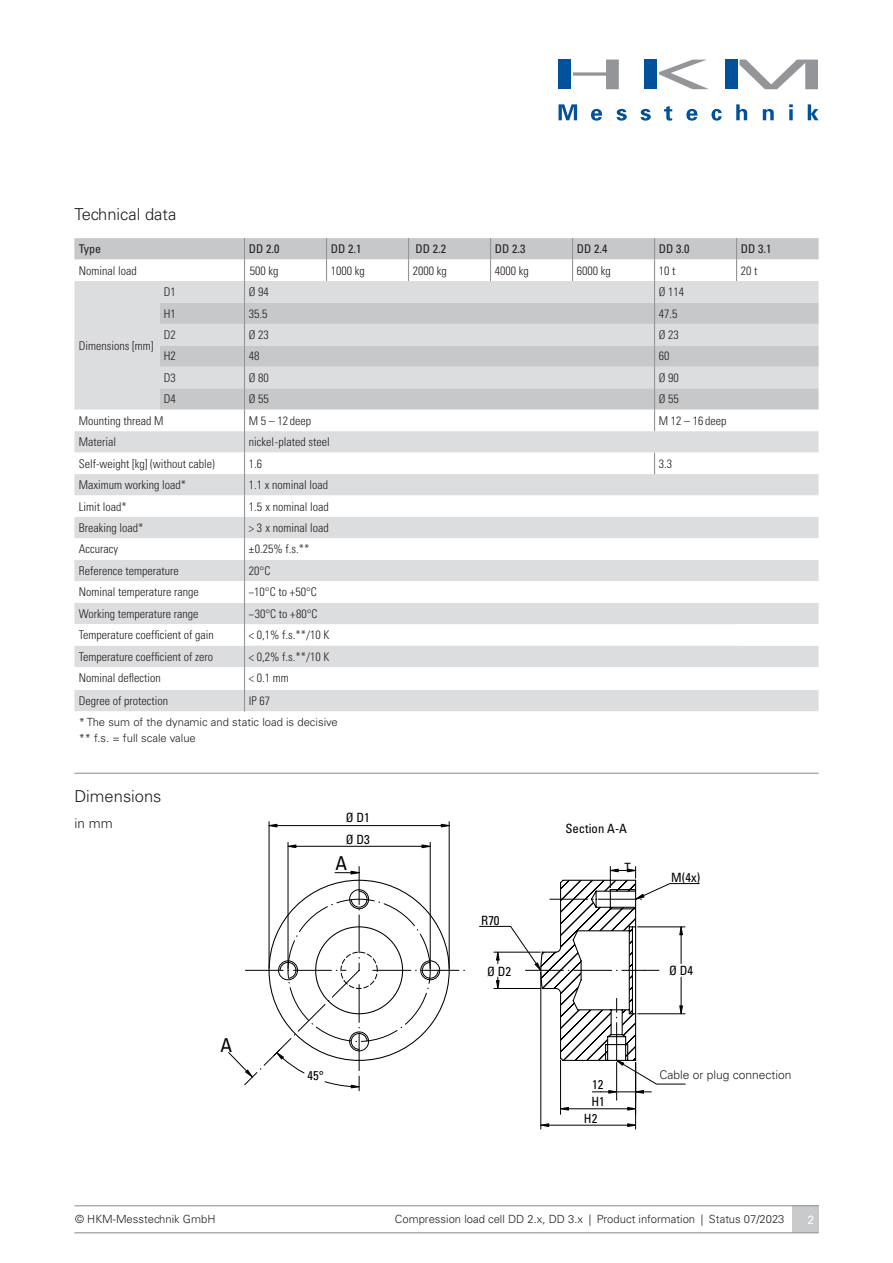
<style>
.page{position:relative;width:893px;height:1263px;background:#fff}
.page>*{position:absolute;margin:0;border:0;box-sizing:border-box;transform-origin:0 0}
.t1{font:condensed 19.05px "Univers LT Std";color:#000001}
.t2{font:300 16.5px "Univers LT Std";color:#231f20}
.t3{font:300 13.5px "Univers LT Std";color:#231f20}
.t4{font:condensed 12.75px/17.1px "Univers LT Std";color:#000001;text-align:center}
.t5{font:300 condensed 12px "Univers LT Std";color:#231f20}
.t6{font:condensed 12px "Univers LT Std";color:#231f20}
.t7{font:300 12px "Univers LT Std";color:#231f20}
.t8{font:12px "Univers LT Std";color:#fff}
.t9{font:300 11.25px/16.5px "Univers LT Std";color:#231f20}
</style>
<div class="page">
<svg style="left:559px;top:104px;width:18px;height:16px"></svg>
<svg style="left:591px;top:109px;width:11px;height:12px"></svg>
<svg style="left:617px;top:109px;width:10px;height:12px"></svg>
<svg style="left:641px;top:109px;width:10px;height:12px"></svg>
<svg style="left:664px;top:106px;width:8px;height:15px"></svg>
<svg style="left:686px;top:109px;width:11px;height:12px"></svg>
<svg style="left:711px;top:109px;width:11px;height:12px"></svg>
<svg style="left:736px;top:104px;width:11px;height:16px"></svg>
<svg style="left:763px;top:109px;width:11px;height:11px"></svg>
<svg style="left:789px;top:109px;width:4px;height:11px"></svg>
<svg style="left:789px;top:104px;width:4px;height:3px"></svg>
<svg style="left:808px;top:104px;width:11px;height:16px"></svg>
<div style="left:558px;top:60px;width:13px;height:29px;background:#01529b"></div>
<div style="left:644px;top:60px;width:13px;height:29px;background:#01529b"></div>
<div style="left:725px;top:60px;width:13px;height:29px;background:#01529b"></div>
<svg style="left:573px;top:60px;width:46px;height:29px"></svg>
<svg style="left:659px;top:60px;width:49px;height:29px"></svg>
<svg style="left:739px;top:60px;width:79px;height:29px"></svg>
<div style="left:792px;top:1205px;width:27px;height:28px;background:#c9cacc"></div>
<hr style="left:74px;top:1205px;width:745px;height:1px;background:#939598">
<hr style="left:74px;top:1232px;width:745px;height:1px;background:#939598">
<hr style="left:74px;top:773px;width:745px;height:1px;background:#939598">
<svg style="left:74px;top:238px;width:745px;height:473px"></svg>
<hr style="left:269px;top:822px;width:1px;height:146px;background:#000001">
<hr style="left:449px;top:822px;width:1px;height:146px;background:#000001">
<hr style="left:541px;top:972px;width:1px;height:157px;background:#000001">
<hr style="left:635px;top:1062px;width:1px;height:67px;background:#000001">
<svg style="left:268px;top:824px;width:431px;height:303px"></svg>
<svg style="left:228px;top:1052px;width:25px;height:25px"></svg>
<svg style="left:268px;top:879px;width:369px;height:183px"></svg>
<h2 class="t2" style="left:74px;top:205px;width:104px">Technical data</h2>
<p class="t6" style="left:79px;top:241px;width:24px">Type</p>
<p class="t6" style="left:249px;top:241px;width:32px">DD 2.0</p>
<p class="t6" style="left:331px;top:241px;width:32px">DD 2.1</p>
<p class="t6" style="left:415px;top:241px;width:32px">DD 2.2</p>
<p class="t6" style="left:495px;top:241px;width:32px">DD 2.3</p>
<p class="t6" style="left:577px;top:241px;width:32px">DD 2.4</p>
<p class="t6" style="left:659px;top:241px;width:32px">DD 3.0</p>
<p class="t6" style="left:741px;top:241px;width:32px">DD 3.1</p>
<p class="t5" style="left:79px;top:263px;width:59px">Nominal load</p>
<p class="t5" style="left:250px;top:263px;width:30px">500 kg</p>
<p class="t5" style="left:331px;top:263px;width:35px">1000 kg</p>
<p class="t5" style="left:413px;top:263px;width:35px">2000 kg</p>
<p class="t5" style="left:495px;top:263px;width:35px">4000 kg</p>
<p class="t5" style="left:577px;top:263px;width:35px">6000 kg</p>
<p class="t5" style="left:659px;top:263px;width:18px">10 t</p>
<p class="t5" style="left:741px;top:263px;width:18px">20 t</p>
<p class="t5" style="left:79px;top:338px;width:76px">Dimensions [mm]</p>
<p class="t5" style="left:164px;top:285px;width:13px">D1</p>
<p class="t5" style="left:249px;top:285px;width:21px">Ø 94</p>
<p class="t5" style="left:659px;top:285px;width:27px">Ø 114</p>
<p class="t5" style="left:164px;top:306px;width:13px">H1</p>
<p class="t5" style="left:249px;top:306px;width:20px">35.5</p>
<p class="t5" style="left:659px;top:306px;width:20px">47.5</p>
<p class="t5" style="left:164px;top:328px;width:13px">D2</p>
<p class="t5" style="left:249px;top:328px;width:21px">Ø 23</p>
<p class="t5" style="left:659px;top:328px;width:21px">Ø 23</p>
<p class="t5" style="left:164px;top:349px;width:13px">H2</p>
<p class="t5" style="left:249px;top:349px;width:12px">48</p>
<p class="t5" style="left:659px;top:349px;width:12px">60</p>
<p class="t5" style="left:164px;top:370px;width:13px">D3</p>
<p class="t5" style="left:249px;top:370px;width:21px">Ø 80</p>
<p class="t5" style="left:659px;top:370px;width:21px">Ø 90</p>
<p class="t5" style="left:164px;top:392px;width:13px">D4</p>
<p class="t5" style="left:249px;top:392px;width:21px">Ø 55</p>
<p class="t5" style="left:659px;top:392px;width:21px">Ø 55</p>
<p class="t5" style="left:79px;top:413px;width:86px">Mounting thread M</p>
<p class="t5" style="left:249px;top:413px;width:64px">M 5 – 12 deep</p>
<p class="t5" style="left:659px;top:413px;width:69px">M 12 – 16 deep</p>
<p class="t5" style="left:79px;top:435px;width:39px">Material</p>
<p class="t5" style="left:249px;top:435px;width:82px">nickel-plated steel</p>
<p class="t5" style="left:79px;top:456px;width:137px">Self-weight [kg] (without cable)</p>
<p class="t5" style="left:249px;top:456px;width:15px">1.6</p>
<p class="t5" style="left:659px;top:456px;width:15px">3.3</p>
<p class="t5" style="left:79px;top:478px;width:109px">Maximum working load*</p>
<p class="t5" style="left:249px;top:478px;width:81px">1.1 x nominal load</p>
<p class="t5" style="left:79px;top:499px;width:49px">Limit load*</p>
<p class="t5" style="left:249px;top:499px;width:81px">1.5 x nominal load</p>
<p class="t5" style="left:79px;top:521px;width:66px">Breaking load*</p>
<p class="t5" style="left:249px;top:521px;width:81px">&gt; 3 x nominal load</p>
<p class="t5" style="left:79px;top:542px;width:41px">Accuracy</p>
<p class="t5" style="left:249px;top:542px;width:62px">±0.25% f.s.**</p>
<p class="t5" style="left:79px;top:563px;width:101px">Reference temperature</p>
<p class="t5" style="left:249px;top:563px;width:23px">20°C</p>
<p class="t5" style="left:79px;top:585px;width:121px">Nominal temperature range</p>
<p class="t5" style="left:249px;top:585px;width:70px">−10°C to +50°C</p>
<p class="t5" style="left:79px;top:606px;width:121px">Working temperature range</p>
<p class="t5" style="left:249px;top:606px;width:70px">−30°C to +80°C</p>
<p class="t5" style="left:79px;top:628px;width:137px">Temperature coefficient of gain</p>
<p class="t5" style="left:249px;top:628px;width:82px">&lt; 0,1% f.s.**/10 K</p>
<p class="t5" style="left:79px;top:649px;width:136px">Temperature coefficient of zero</p>
<p class="t5" style="left:249px;top:649px;width:82px">&lt; 0,2% f.s.**/10 K</p>
<p class="t5" style="left:79px;top:671px;width:83px">Nominal deflection</p>
<p class="t5" style="left:249px;top:671px;width:41px">&lt; 0.1 mm</p>
<p class="t5" style="left:79px;top:694px;width:91px">Degree of protection</p>
<p class="t5" style="left:249px;top:694px;width:23px">IP 67</p>
<p class="t9" style="left:79px;top:714px;width:261px">* The sum of the dynamic and static load is decisive ** f.s. = full scale value</p>
<h2 class="t2" style="left:74px;top:786px;width:89px">Dimensions</h2>
<p class="t3" style="left:74px;top:815px;width:40px">in mm</p>
<h1 class="t1" style="left:220px;top:1033px;width:13px">A</h1>
<p class="t4" style="left:346px;top:809px;width:26px">Ø D1</p>
<p class="t4" style="left:346px;top:831px;width:26px">Ø D3</p>
<h1 class="t1" style="left:336px;top:851px;width:13px">A</h1>
<p class="t4" style="left:307px;top:1067px;width:18px">45°</p>
<p class="t4" style="left:481px;top:911px;width:20px">R70</p>
<p class="t4" style="left:487px;top:963px;width:26px">Ø D2</p>
<p class="t4" style="left:565px;top:820px;width:63px">Section A-A</p>
<p class="t4" style="left:624px;top:859px;width:8px">T</p>
<p class="t4" style="left:671px;top:869px;width:31px">M(4x)</p>
<p class="t4" style="left:669px;top:961px;width:26px">Ø D4</p>
<p class="t4" style="left:592px;top:1076px;width:13px">12</p>
<p class="t4" style="left:584px;top:1093px;width:22px">H1<br>H2</p>
<p class="t7" style="left:659px;top:1068px;width:134px">Cable or plug connection</p>
<p class="t9" style="left:75px;top:1210px;width:142px">© HKM-Messtechnik GmbH</p>
<p class="t9" style="left:395px;top:1210px;width:391px">Compression load cell DD 2.x, DD 3.x | Product information | Status 07/2023</p>
<p class="t8" style="left:808px;top:1212px;width:8px">2</p>
</div>
